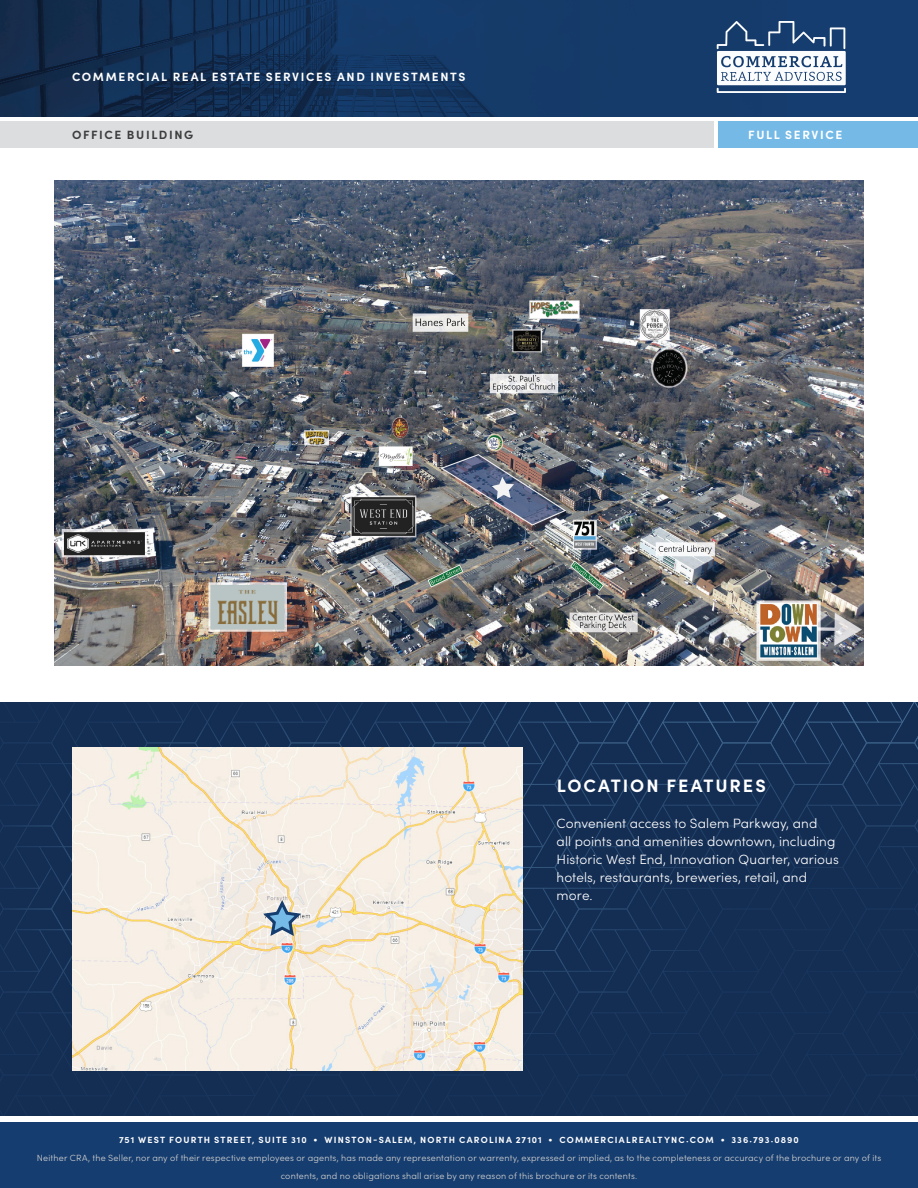
<style>
.page{position:relative;width:918px;height:1188px;background:#fff}
.page>*{position:absolute;margin:0;border:0;box-sizing:border-box;transform-origin:0 0}
.t1{font:700 18px "Sofia Pro";letter-spacing:.11em;color:#fff}
.t2{font:300 13.5px/18px "Sofia Pro";letter-spacing:.01em;color:#fff}
.t3{font:700 12px "Sofia Pro";letter-spacing:.135em;color:#fff}
.t4{font:700 12px "Sofia Pro";letter-spacing:.135em;color:#3e3e3f}
.t5{font:300 9px/18px "Sofia Pro";letter-spacing:.025em;color:#d4d3d2;text-align:center}
.t6{font:700 9px "Sofia Pro";letter-spacing:.135em;color:#fff}
</style>
<div class="page">
<img style="left:54px;top:180px;width:810px;height:486px">
<div style="left:0;top:122px;width:714px;height:26px;background:#dcdddf"></div>
<div style="left:718px;top:122px;width:200px;height:26px;background:#75bae7"></div>
<img style="left:0;top:0;width:918px;height:117px">
<div style="left:0;top:1123px;width:918px;height:65px;background:#163d6f"></div>
<div style="left:717px;top:51px;width:129px;height:34px;background:#fbfcfd"></div>
<svg style="left:721px;top:56px;width:121px;height:25px"></svg>
<svg style="left:717px;top:88px;width:129px;height:5px"></svg>
<svg style="left:717px;top:21px;width:128px;height:28px;background:#335580"></svg>
<svg style="left:0;top:702px;width:918px;height:414px;background:#6a778a"></svg>
<h3 class="t3" style="left:72px;top:68px;width:395px">COMMERCIAL REAL ESTATE SERVICES AND INVESTMENTS</h3>
<h3 class="t4" style="left:72px;top:126px;width:123px">OFFICE BUILDING</h3>
<h3 class="t3" style="left:748px;top:126px;width:95px">FULL SERVICE</h3>
<h1 class="t1" style="left:557px;top:772px;width:210px">LOCATION FEATURES</h1>
<h2 class="t2" style="left:557px;top:814px;width:284px">Convenient access to Salem Parkway, and<br>all points and amenities downtown, including Historic West End, Innovation Quarter, various hotels, restaurants, breweries, retail, and more.</h2>
<p class="t6" style="left:119px;top:1133px;width:681px">751 WEST FOURTH STREET, SUITE 310 • WINSTON-SALEM, NORTH CAROLINA 27101 • COMMERCIALREALTYNC.COM • 336.793.0890</p>
<p class="t5" style="left:37px;top:1148px;width:846px">Neither CRA, the Seller, nor any of their respective employees or agents, has made any representation or warrenty, expressed or implied, as to the completeness or accuracy of the brochure or any of its contents, and no obligations shall arise by any reason of this brochure or its contents.</p>
</div>
